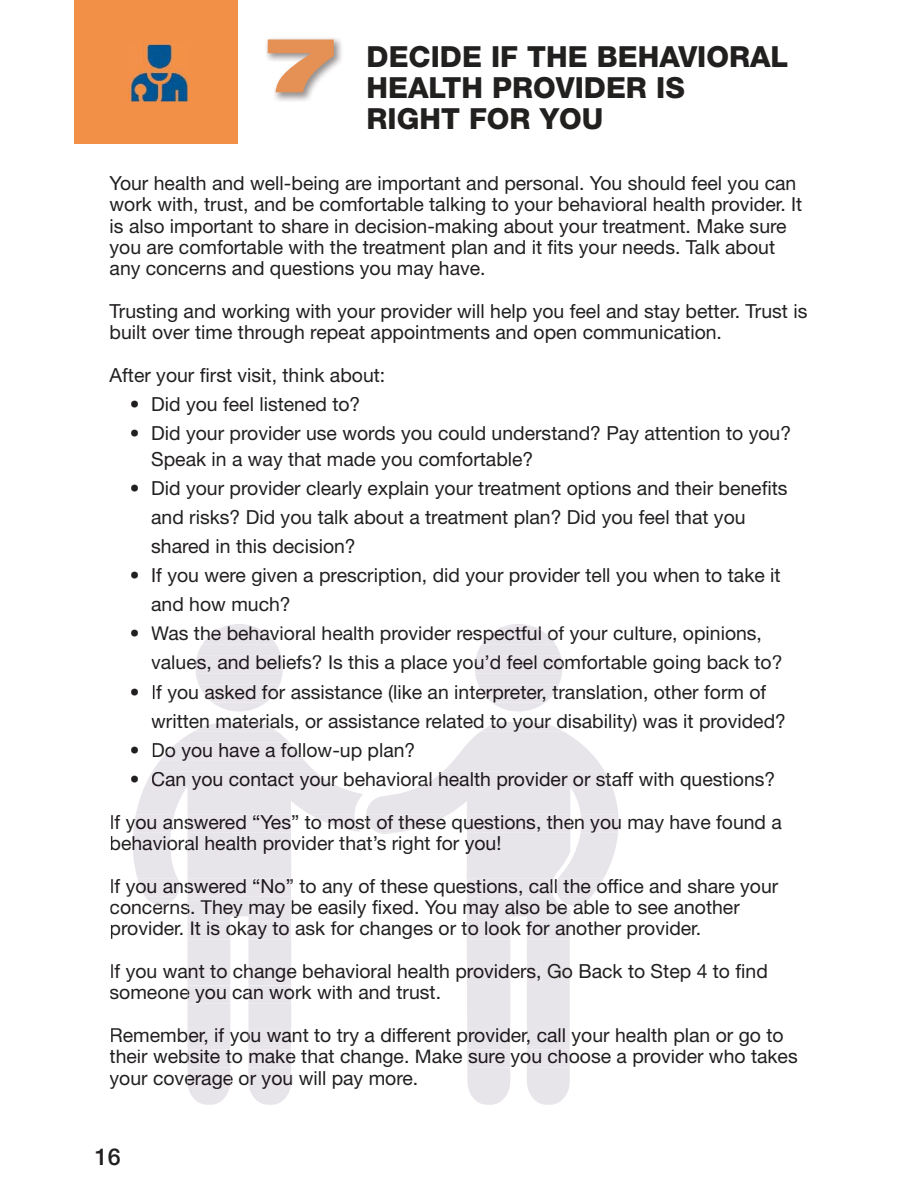
<style>
.page{position:relative;width:918px;height:1188px;background:#fff}
.page>*{position:absolute;margin:0;border:0;box-sizing:border-box;transform-origin:0 0}
.t1{font:900 expanded 76.05px "Helvetica Neue LT Std";color:#e59054}
.t2{font:800 29.1px/31px "Helvetica Neue LT Std";color:#221f1f}
.t3{font:500 23.25px "Helvetica Neue LT Std";color:#221f1f}
.t4{font:19.35px/21.3px "Helvetica Neue LT Std";color:#221f1f}
.t5{font:19.35px/21.3px "Helvetica Neue LT Std";color:#1d171a}
.s1{color:#1d171a}
.s2{color:#221f1f}
.s3{color:#211e1e}
</style>
<div class="page">
<svg style="left:366px;top:732px;width:252px;height:373px"></svg>
<svg style="left:133px;top:732px;width:230px;height:373px"></svg>
<img style="left:266px;top:38px;width:76px;height:63px">
<div style="left:75px;top:0;width:163px;height:144px;background:#f29048"></div>
<img style="left:127px;top:43px;width:61px;height:59px">
<svg style="left:195px;top:624px;width:88px;height:88px"></svg>
<svg style="left:475px;top:624px;width:87px;height:88px"></svg>
<svg style="left:481px;top:722px;width:83px;height:10px"></svg>
<svg style="left:193px;top:722px;width:84px;height:10px"></svg>
<svg style="left:160px;top:743px;width:145px;height:18px;background:#eae7ec"></svg>
<svg style="left:412px;top:772px;width:201px;height:18px;background:#eae7ec"></svg>
<svg style="left:152px;top:772px;width:195px;height:18px;background:#eae7ec"></svg>
<svg style="left:366px;top:815px;width:253px;height:18px"></svg>
<div style="left:467px;top:836px;width:34px;height:18px;background:#e8e5ea"></div>
<svg style="left:133px;top:815px;width:227px;height:39px"></svg>
<svg style="left:467px;top:879px;width:137px;height:60px"></svg>
<svg style="left:138px;top:879px;width:153px;height:60px"></svg>
<svg style="left:467px;top:964px;width:75px;height:18px"></svg>
<svg style="left:187px;top:964px;width:104px;height:39px"></svg>
<svg style="left:467px;top:1028px;width:103px;height:40px"></svg>
<svg style="left:187px;top:1028px;width:104px;height:61px"></svg>
<h1 class="t1" style="left:266px;top:22px;width:72px">7</h1>
<h2 class="t2" style="left:367px;top:44px;width:423px">DECIDE IF THE BEHAVIORAL<br>HEALTH PROVIDER IS<br>RIGHT FOR YOU</h2>
<p class="t4" style="left:110px;top:174px;width:694px">Your health and well-being are important and personal. You should feel you can work with, trust, and be comfortable talking to your behavioral health provider. It is also important to share in decision-making about your treatment. Make sure you are comfortable with the treatment plan and it fits your needs. Talk about any concerns and questions you may have.</p>
<p class="t4" style="left:110px;top:302px;width:699px">Trusting and working with your provider will help you feel and stay better. Trust is built over time through repeat appointments and open communication.</p>
<p class="t4" style="left:110px;top:366px;width:277px">After your first visit, think about:</p>
<p class="t4" style="left:130px;top:395px;width:232px">• Did you feel listened to?</p>
<p class="t4" style="left:151px;top:422px;width:642px;line-height:25.2px;text-indent:-21px">• Did your provider use words you could understand? Pay attention to you?<br>Speak in a way that made you comfortable?</p>
<p class="t4" style="left:151px;top:475px;width:638px;line-height:29.1px;text-indent:-21px">• Did your provider clearly explain your treatment options and their benefits and risks? Did you talk about a treatment plan? Did you feel that you shared in this decision?</p>
<p class="t4" style="left:151px;top:562px;width:631px;line-height:29.1px;text-indent:-21px">• If you were given a prescription, did your provider tell you when to take it and how much?</p>
<p class="t4" style="left:151px;top:620px;width:633px;line-height:29.1px;text-indent:-21px">• Was t<span class="s1">he behav</span>ioral health provider re<span class="s1">spectful o</span>f your culture, opinions, valu<span class="s1">es, and bel</span>iefs? Is this a place yo<span class="s1">u’d feel co</span>mfortable going back to?</p>
<p class="t4" style="left:130px;top:683px;width:638px">• If you <span class="s1">asked fo</span>r assistance (like an int<span class="s1">erpreter, t</span>ranslation, other form of</p>
<p class="t4" style="left:151px;top:712px;width:636px">writt<span class="s1">en materia</span>ls, or assistance relate<span class="s1">d to your d</span>isability) was it provided?</p>
<p class="t4" style="left:130px;top:741px;width:11px">•</p>
<p class="t5" style="left:151px;top:741px;width:266px">Do you have a foll<span class="s2">ow-up plan?</span></p>
<p class="t4" style="left:130px;top:770px;width:11px">•</p>
<p class="t5" style="left:151px;top:770px;width:626px">Can you contact your b<span class="s2">ehavio</span>ral health provider or sta<span class="s2">ff with questions?</span></p>
<p class="t5" style="left:110px;top:813px;width:674px"><span class="s2">If</span> you answered “Yes” to most of these questions, then you <span class="s2">may have found a be</span>havioral health pro<span class="s2">vider that’s right for</span> you!</p>
<p class="t4" style="left:110px;top:877px;width:670px">If y<span class="s1">ou answered “No”</span> to any of these que<span class="s1">stions, call the o</span>ffice and share your con<span class="s1">cerns. They may</span> be easily fixed. You <span class="s1">may also be ab</span>le to see another provider. <span class="s1">It is okay to</span> ask for changes or <span class="s1">to look for an</span>other provider.</p>
<p class="t4" style="left:110px;top:962px;width:660px">If you w<span class="s1">ant to change</span> behavioral health p<span class="s1">roviders,</span> <span class="s3">Go Back to Step 4 to find </span>someon<span class="s1">e you can wo</span>rk with and trust.</p>
<p class="t4" style="left:110px;top:1026px;width:690px">Remem<span class="s1">ber, if you wa</span>nt to try a different <span class="s1">provider, call</span> your health plan or go to their we<span class="s1">bsite to make</span> that change. Make <span class="s1">sure you cho</span>ose a provider who takes your cov<span class="s1">erage or you</span> will pay more.</p>
<p class="t3" style="left:95px;top:1148px;width:27px">16</p>
</div>
